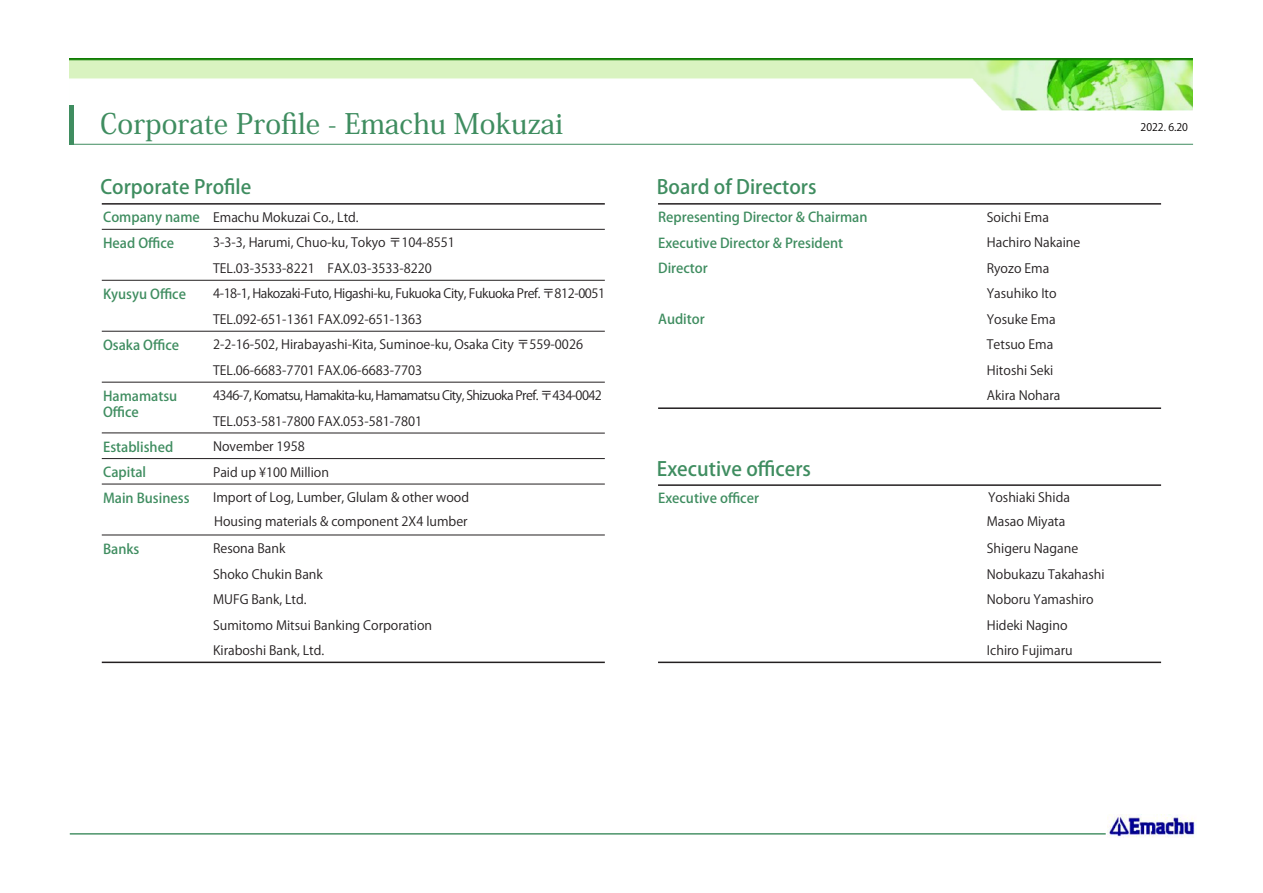
<style>
.page{position:relative;width:1263px;height:893px;background:#fff}
.page>*{position:absolute;margin:0;border:0;box-sizing:border-box;transform-origin:0 0}
.t1{font:500 28.2px "Koz Min Pro";color:#3f8d60}
.t2{font:500 19.5px "Koz Go Pro";color:#3f8d60}
.t3{font:500 13.5px/25.5px "Koz Go Pro";color:#3f8d60}
.t4{font:12.75px/25.5px "Koz Go Pro";color:#231f20}
.t5{font:10.5px "Koz Go Pro";color:#050100}
</style>
<div class="page">
<img style="left:70px;top:58px;width:1123px;height:86px">
<hr style="left:70px;top:144px;width:1123px;height:1px;background:#3f8d60">
<hr style="left:70px;top:105px;width:4px;height:39px;background:#3f8d60">
<hr style="left:70px;top:833px;width:1036px;height:1px;background:#3f8d60">
<img style="left:1107px;top:815px;width:89px;height:23px">
<hr style="left:102px;top:203px;width:503px;height:2px;background:#231f20">
<hr style="left:102px;top:229px;width:503px;height:1px;background:#231f20">
<hr style="left:102px;top:280px;width:503px;height:1px;background:#231f20">
<hr style="left:102px;top:331px;width:503px;height:1px;background:#231f20">
<hr style="left:102px;top:382px;width:503px;height:1px;background:#231f20">
<hr style="left:102px;top:433px;width:503px;height:1px;background:#231f20">
<hr style="left:102px;top:458px;width:503px;height:1px;background:#231f20">
<hr style="left:102px;top:484px;width:503px;height:1px;background:#231f20">
<hr style="left:102px;top:535px;width:503px;height:1px;background:#231f20">
<hr style="left:102px;top:662px;width:503px;height:1px;background:#231f20">
<hr style="left:658px;top:203px;width:503px;height:2px;background:#231f20">
<hr style="left:658px;top:407px;width:503px;height:2px;background:#231f20">
<hr style="left:658px;top:484px;width:503px;height:2px;background:#231f20">
<hr style="left:658px;top:662px;width:503px;height:1px;background:#231f20">
<h1 class="t1" style="left:100px;top:104px;width:465px">Corporate Profile - Emachu Mokuzai</h1>
<h2 class="t2" style="left:100px;top:174px;width:152px">Corporate Profile</h2>
<h2 class="t2" style="left:657px;top:174px;width:161px">Board of Directors</h2>
<p class="t3" style="left:103px;top:205px;width:98px">Company name<br>Head Office</p>
<p class="t3" style="left:103px;top:282px;width:84px">Kyusyu Office</p>
<p class="t3" style="left:103px;top:333px;width:77px">Osaka Office</p>
<p class="t4" style="left:213px;top:204px;width:393px">Emachu Mokuzai Co., Ltd.<br>3-3-3, Harumi, Chuo-ku, Tokyo 〒104-8551<br>TEL.03-3533-8221　FAX.03-3533-8220<br>4-18-1, Hakozaki-Futo, Higashi-ku, Fukuoka City, Fukuoka Pref. 〒812-0051<br>TEL.092-651-1361 FAX.092-651-1363<br>2-2-16-502, Hirabayashi-Kita, Suminoe-ku, Osaka City 〒559-0026<br>TEL.06-6683-7701 FAX.06-6683-7703<br>4346-7, Komatsu, Hamakita-ku, Hamamatsu City, Shizuoka Pref. 〒434-0042<br>TEL.053-581-7800 FAX.053-581-7801<br>November 1958<br>Paid up ¥100 Million<br>Import of Log, Lumber, Glulam &amp; other wood</p>
<p class="t4" style="left:213px;top:508px;width:256px;line-height:27px">Housing materials &amp; component 2X4 lumber<br>Resona Bank</p>
<p class="t4" style="left:213px;top:561px;width:221px">Shoko Chukin Bank<br>MUFG Bank, Ltd.<br>Sumitomo Mitsui Banking Corporation<br>Kiraboshi Bank, Ltd.</p>
<p class="t3" style="left:658px;top:205px;width:211px">Representing Director &amp; Chairman<br>Executive Director &amp; President<br>Director</p>
<p class="t3" style="left:658px;top:307px;width:48px">Auditor</p>
<p class="t3" style="left:103px;top:388px;width:76px;line-height:16.2px">Hamamatsu<br>Office</p>
<p class="t3" style="left:103px;top:435px;width:88px">Established<br>Capital<br>Main Business</p>
<p class="t3" style="left:103px;top:537px;width:38px">Banks</p>
<h2 class="t2" style="left:657px;top:456px;width:156px">Executive officers</h2>
<p class="t3" style="left:658px;top:486px;width:102px">Executive officer</p>
<p class="t4" style="left:987px;top:204px;width:95px">Soichi Ema<br>Hachiro Nakaine<br>Ryozo Ema<br>Yasuhiko Ito<br>Yosuke Ema<br>Tetsuo Ema<br>Hitoshi Seki<br>Akira Nohara</p>
<p class="t4" style="left:987px;top:486px;width:85px;line-height:24px">Yoshiaki Shida<br>Masao Miyata</p>
<p class="t4" style="left:987px;top:536px;width:119px">Shigeru Nagane<br>Nobukazu Takahashi<br>Noboru Yamashiro</p>
<p class="t4" style="left:987px;top:612px;width:87px">Hideki Nagino<br>Ichiro Fujimaru</p>
<p class="t5" style="left:1140px;top:120px;width:49px">2022. 6.20</p>
</div>
